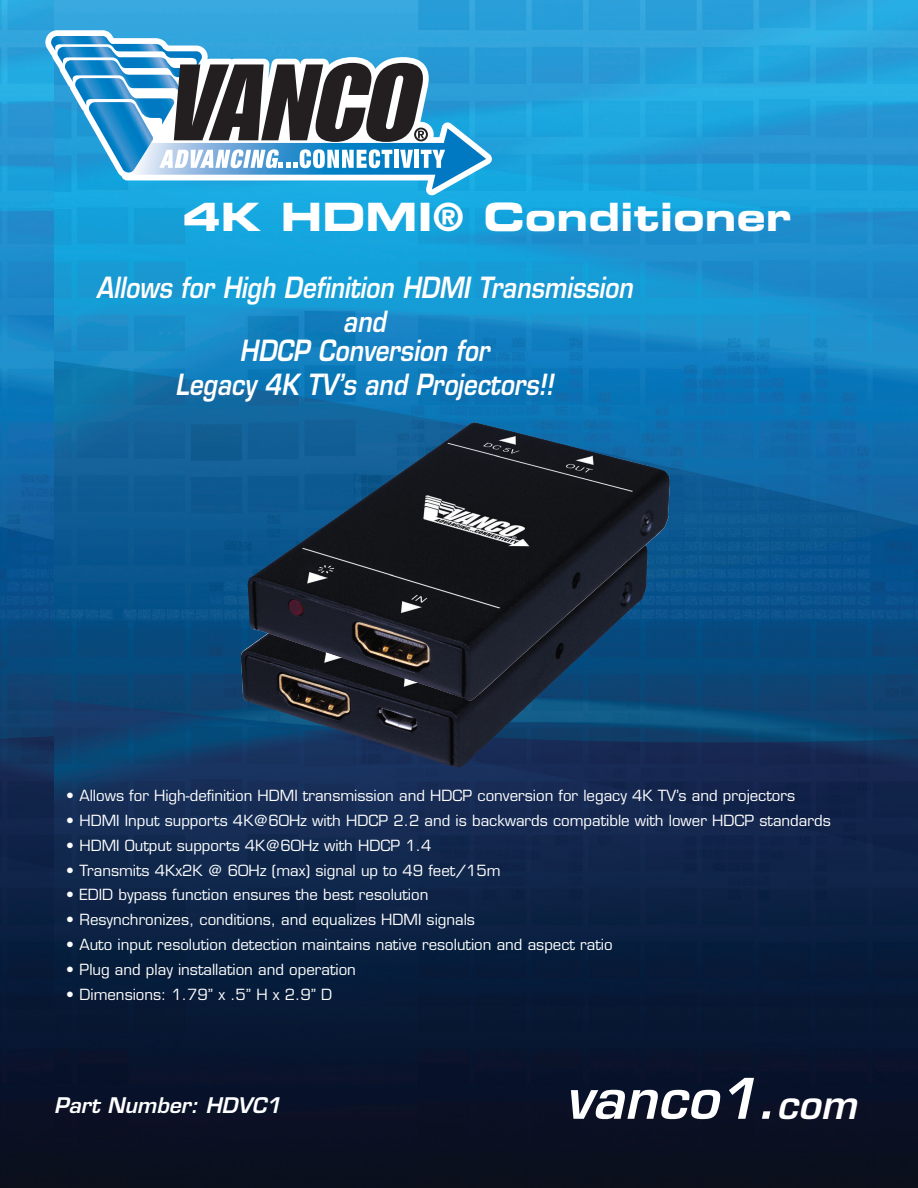
<style>
.page{position:relative;width:918px;height:1188px;background:#fff}
.page>*{position:absolute;margin:0;border:0;box-sizing:border-box;transform-origin:0 0}
.t1{font:italic 600 54.6px "Eurostile LT Std";color:#fff}
.t2{font:39px "Eurostile LT Std Bold Ex 2";color:#fff}
.t3{font:italic 600 28.5px/34.2px "Eurostile LT Std";color:#fff;text-align:center;scale:.84 1}
.t4{font:italic 600 21px "Eurostile LT Std";color:#fff}
.t5{font:15px "Eurostile LT Std";color:#fff}
.s1{font-size:39px}
</style>
<div class="page">
<img style="left:54px;top:0;width:864px;height:1188px">
<img style="left:0;top:0;width:54px;height:1188px">
<svg style="left:45px;top:30px;width:447px;height:165px;background:#36ace0"></svg>
<svg style="left:51px;top:36px;width:435px;height:154px"></svg>
<img style="left:241px;top:498px;width:407px;height:270px">
<img style="left:247px;top:423px;width:423px;height:278px">
<p class="t2" style="left:182px;top:189px;width:611px">4K HDMI® Conditioner</p>
<p class="t3" style="left:96px;top:270px;width:640px">Allows for High Definition HDMI Transmission and</p>
<p class="t3" style="left:240px;top:334px;width:299px">HDCP Conversion for</p>
<p class="t3" style="left:175px;top:368px;width:452px">Legacy 4K TV’s and Projectors!!</p>
<p class="t5" style="left:66px;top:786px;width:731px">• Allows for High-definition HDMI transmission and HDCP conversion for legacy 4K TV’s and projectors</p>
<p class="t5" style="left:66px;top:811px;width:766px">• HDMI Input supports 4K@60Hz with HDCP 2.2 and is backwards compatible with lower HDCP standards</p>
<p class="t5" style="left:66px;top:836px;width:367px">• HDMI Output supports 4K@60Hz with HDCP 1.4</p>
<p class="t5" style="left:66px;top:861px;width:436px">• Transmits 4Kx2K @ 60Hz (max) signal up to 49 feet/15m</p>
<p class="t5" style="left:66px;top:886px;width:364px">• EDID bypass function ensures the best resolution</p>
<p class="t5" style="left:66px;top:911px;width:411px">• Resynchronizes, conditions, and equalizes HDMI signals</p>
<p class="t5" style="left:66px;top:936px;width:548px">• Auto input resolution detection maintains native resolution and aspect ratio</p>
<p class="t5" style="left:66px;top:961px;width:291px">• Plug and play installation and operation</p>
<p class="t5" style="left:66px;top:985px;width:268px">• Dimensions: 1.79” x .5” H x 2.9” D</p>
<p class="t4" style="left:54px;top:1093px;width:229px">Part Number: HDVC1</p>
<p class="t1" style="left:565px;top:1065px;width:293px">vanco1.<span class="s1">com</span></p>
</div>
